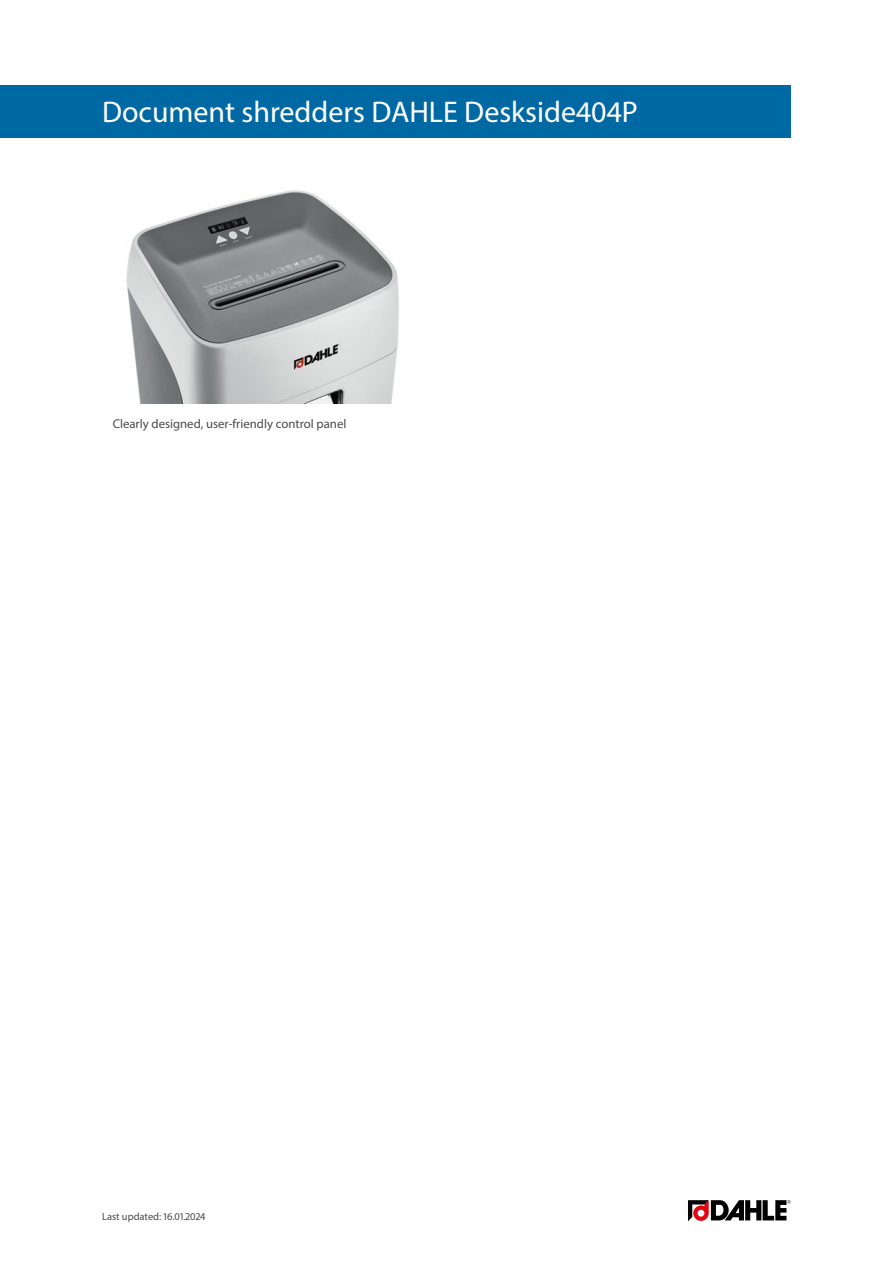
<style>
.page{position:relative;width:893px;height:1263px;background:#fff}
.page>*{position:absolute;margin:0;border:0;box-sizing:border-box;transform-origin:0 0}
.Produktname{font:30px "Myriad Pro";color:#fff}
.Fliesstexte{font:12.75px "Myriad Pro";color:#4a4a49}
.t1{font:10.5px "Myriad Pro";color:#4a4a49}
</style>
<div class="page">
<img style="left:126px;top:190px;width:273px;height:213px">
<svg style="left:688px;top:1200px;width:103px;height:21px"></svg>
<div style="left:0;top:85px;width:791px;height:53px;background:#0069a4"></div>
<p class="Produktname" style="left:102px;top:94px;width:537px">Document shredders DAHLE Deskside404P</p>
<p class="Fliesstexte" style="left:113px;top:416px;width:235px">Clearly designed, user-friendly control panel</p>
<p class="t1" style="left:102px;top:1210px;width:105px">Last updated: 16.01.2024</p>
</div>
